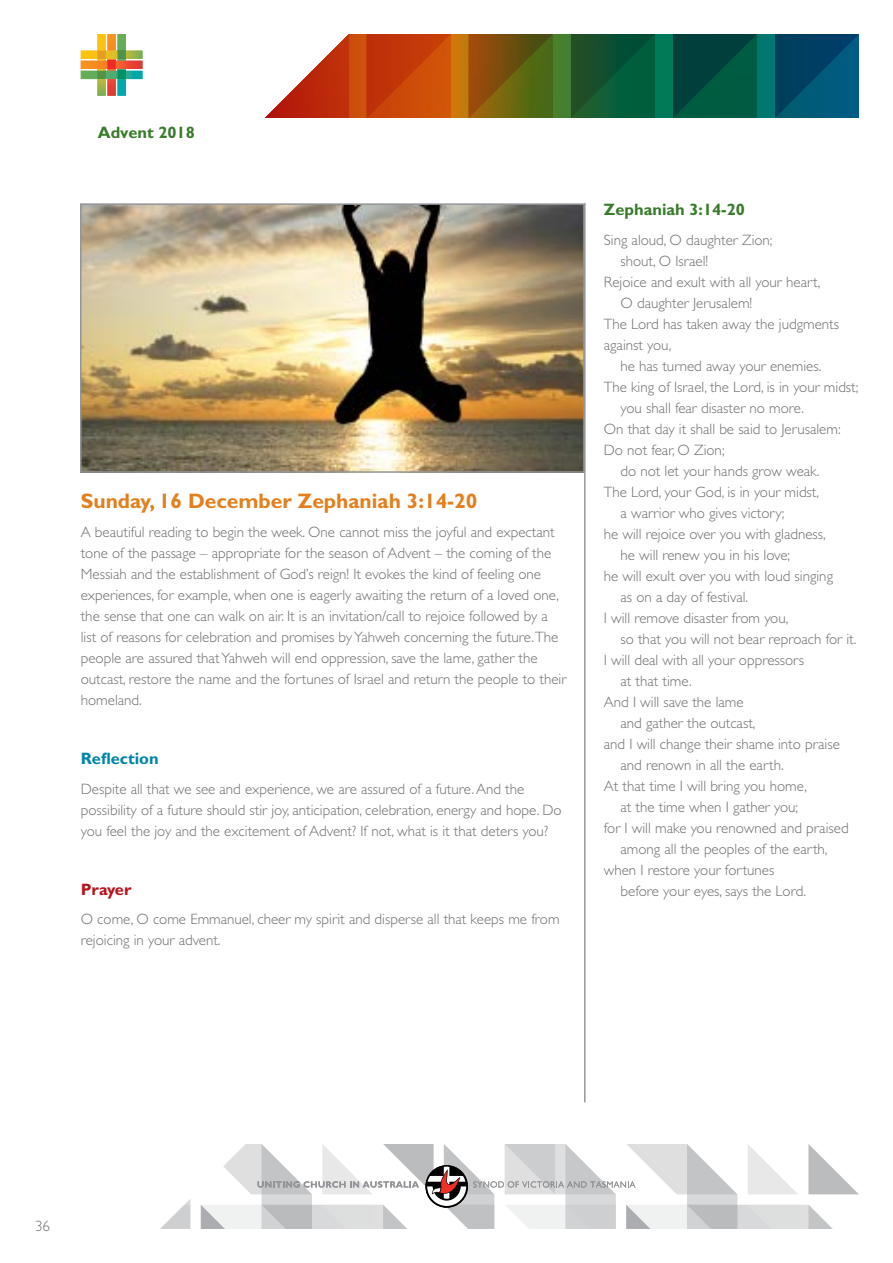
<style>
.page{position:relative;width:893px;height:1263px;background:#fff}
.page>*{position:absolute;margin:0;border:0;box-sizing:border-box;transform-origin:0 0}
.t1{font:700 21px "Gill Sans Std";color:#e37f1c}
.t2{font:700 16.5px "Gill Sans Std";color:#387c2b}
.t3{font:700 16.5px "Gill Sans Std";color:#0084a9}
.t4{font:700 16.5px "Gill Sans Std";color:#b5121b}
.t5{font:300 15px/21px "Gill Sans Std";color:#6d6e71}
</style>
<div class="page">
<hr style="left:585px;top:203px;width:1px;height:899px;background:#636466">
<svg style="left:265px;top:34px;width:510px;height:84px"></svg>
<svg style="left:469px;top:34px;width:84px;height:84px"></svg>
<svg style="left:571px;top:34px;width:84px;height:84px"></svg>
<svg style="left:673px;top:34px;width:84px;height:84px"></svg>
<svg style="left:775px;top:34px;width:84px;height:84px"></svg>
<svg style="left:367px;top:34px;width:84px;height:84px"></svg>
<svg style="left:81px;top:34px;width:61px;height:62px"></svg>
<svg style="left:160px;top:1199px;width:30px;height:30px"></svg>
<svg style="left:201px;top:1144px;width:658px;height:85px"></svg>
<img style="left:83px;top:206px;width:499px;height:264px">
<div style="left:80px;top:203px;width:505px;height:270px;border:2px solid #939598"></div>
<p class="t2" style="left:98px;top:122px;width:99px">Advent 2018</p>
<h1 class="t1" style="left:81px;top:488px;width:398px">Sunday, 16 December Zephaniah 3:14-20</h1>
<p class="t5" style="left:81px;top:522px;width:487px">A beautiful reading to begin the week. One cannot miss the joyful and expectant tone of the passage – appropriate for the season of Advent – the coming of the Messiah and the establishment of God’s reign! It evokes the kind of feeling one experiences, for example, when one is eagerly awaiting the return of a loved one, the sense that one can walk on air. It is an invitation/call to rejoice followed by a list of reasons for celebration and promises by Yahweh concerning the future.The people are assured that Yahweh will end oppression, save the lame, gather the outcast, restore the name and the fortunes of Israel and return the people to their homeland.</p>
<p class="t3" style="left:81px;top:749px;width:79px">Reflection</p>
<p class="t5" style="left:81px;top:778px;width:482px">Despite all that we see and experience, we are assured of a future. And the possibility of a future should stir joy, anticipation, celebration, energy and hope. Do you feel the joy and the excitement of Advent? If not, what is it that deters you?</p>
<p class="t4" style="left:81px;top:879px;width:52px">Prayer</p>
<p class="t5" style="left:81px;top:909px;width:480px">O come, O come Emmanuel, cheer my spirit and disperse all that keeps me from rejoicing in your advent.</p>
<p class="t2" style="left:604px;top:200px;width:143px">Zephaniah 3:14-20</p>
<p class="t5" style="left:604px;top:229px;width:170px">Sing aloud, O daughter Zion;</p>
<p class="t5" style="left:620px;top:250px;width:89px">shout, O Israel!</p>
<p class="t5" style="left:604px;top:271px;width:218px">Rejoice and exult with all your heart,</p>
<p class="t5" style="left:620px;top:292px;width:133px">O daughter Jerusalem!</p>
<p class="t5" style="left:604px;top:313px;width:237px">The Lord has taken away the judgments</p>
<p class="t5" style="left:604px;top:334px;width:69px">against you,</p>
<p class="t5" style="left:620px;top:355px;width:202px">he has turned away your enemies.</p>
<p class="t5" style="left:604px;top:376px;width:256px">The king of Israel, the Lord, is in your midst;</p>
<p class="t5" style="left:620px;top:397px;width:185px">you shall fear disaster no more.</p>
<p class="t5" style="left:604px;top:418px;width:238px">On that day it shall be said to Jerusalem:</p>
<p class="t5" style="left:604px;top:439px;width:122px">Do not fear, O Zion;</p>
<p class="t5" style="left:620px;top:460px;width:200px">do not let your hands grow weak.</p>
<p class="t5" style="left:604px;top:481px;width:217px">The Lord, your God, is in your midst,</p>
<p class="t5" style="left:620px;top:502px;width:165px">a warrior who gives victory;</p>
<p class="t5" style="left:604px;top:523px;width:224px">he will rejoice over you with gladness,</p>
<p class="t5" style="left:620px;top:544px;width:171px">he will renew you in his love;</p>
<p class="t5" style="left:604px;top:565px;width:231px">he will exult over you with loud singing</p>
<p class="t5" style="left:620px;top:586px;width:129px">as on a day of festival.</p>
<p class="t5" style="left:604px;top:607px;width:186px">I will remove disaster from you,</p>
<p class="t5" style="left:620px;top:628px;width:237px">so that you will not bear reproach for it.</p>
<p class="t5" style="left:604px;top:649px;width:202px">I will deal with all your oppressors</p>
<p class="t5" style="left:620px;top:670px;width:73px">at that time.</p>
<p class="t5" style="left:604px;top:691px;width:141px">And I will save the lame</p>
<p class="t5" style="left:620px;top:712px;width:137px">and gather the outcast,</p>
<p class="t5" style="left:604px;top:733px;width:238px">and I will change their shame into praise</p>
<p class="t5" style="left:620px;top:754px;width:165px">and renown in all the earth.</p>
<p class="t5" style="left:604px;top:775px;width:205px">At that time I will bring you home,</p>
<p class="t5" style="left:620px;top:796px;width:179px">at the time when I gather you;</p>
<p class="t5" style="left:604px;top:817px;width:246px">for I will make you renowned and praised</p>
<p class="t5" style="left:620px;top:838px;width:209px">among all the peoples of the earth,</p>
<p class="t5" style="left:604px;top:859px;width:172px">when I restore your fortunes</p>
<p class="t5" style="left:620px;top:880px;width:187px">before your eyes, says the Lord.</p>
<p class="t5" style="left:35px;top:1215px;width:16px">36</p>
</div>
